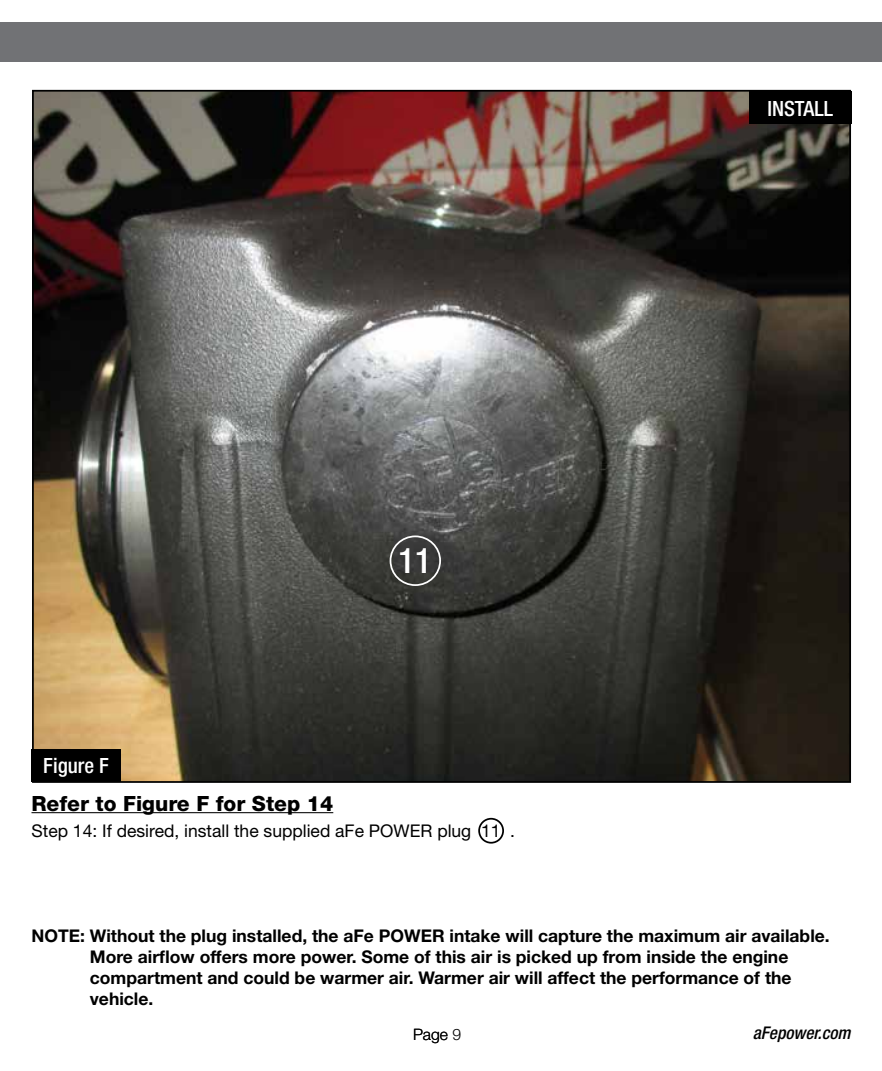
<style>
.page{position:relative;width:882px;height:1071px;background:#fff}
.page>*{position:absolute;margin:0;border:0;box-sizing:border-box;transform-origin:0 0}
.t1{font:500 condensed 35px "Helvetica Neue";color:#fff}
.t2{font:800 21px "Helvetica Neue";color:#000}
.t3{font:500 condensed 21px "Helvetica Neue";color:#fff}
.t4{font:700 17.5px/21px "Helvetica Neue";color:#000}
.t5{font:17.5px "Helvetica Neue";color:#000}
.t6{font:italic 500 condensed 17.5px "Helvetica Neue";color:#000}
.t7{font:300 15.75px "Helvetica Neue";color:#000}
</style>
<div class="page">
<div style="left:0;top:23px;width:882px;height:39px;background:#717275"></div>
<hr style="left:32px;top:812px;width:301px;height:1px;background:#000">
<img style="left:35px;top:93px;width:813px;height:687px">
<div style="left:32px;top:749px;width:89px;height:33px;background:#000"></div>
<div style="left:749px;top:91px;width:103px;height:33px;background:#000"></div>
<div style="left:478px;top:818px;width:26px;height:26px;border:2px solid #000;border-radius:50%"></div>
<div style="left:390px;top:535px;width:51px;height:51px;border:2px solid #fff;border-radius:50%"></div>
<p class="t3" style="left:43px;top:753px;width:67px">Figure F</p>
<h1 class="t1" style="left:398px;top:539px;width:35px">11</h1>
<p class="t2" style="left:32px;top:791px;width:303px">Refer to Figure F for Step 14</p>
<p class="t5" style="left:32px;top:820px;width:485px">Step 14: If desired, install the supplied aFe POWER plug 11 .</p>
<p class="t3" style="left:767px;top:96px;width:67px">INSTALL</p>
<p class="t4" style="left:90px;top:925px;width:741px;text-indent:-58px">NOTE: Without the plug installed, the aFe POWER intake will capture the maximum air available.<br>More airflow offers more power. Some of this air is picked up from inside the engine compartment and could be warmer air. Warmer air will affect the performance of the vehicle.</p>
<p class="t7" style="left:413px;top:1024px;width:50px">Page 9</p>
<p class="t6" style="left:753px;top:1023px;width:99px">aFepower.com</p>
</div>
